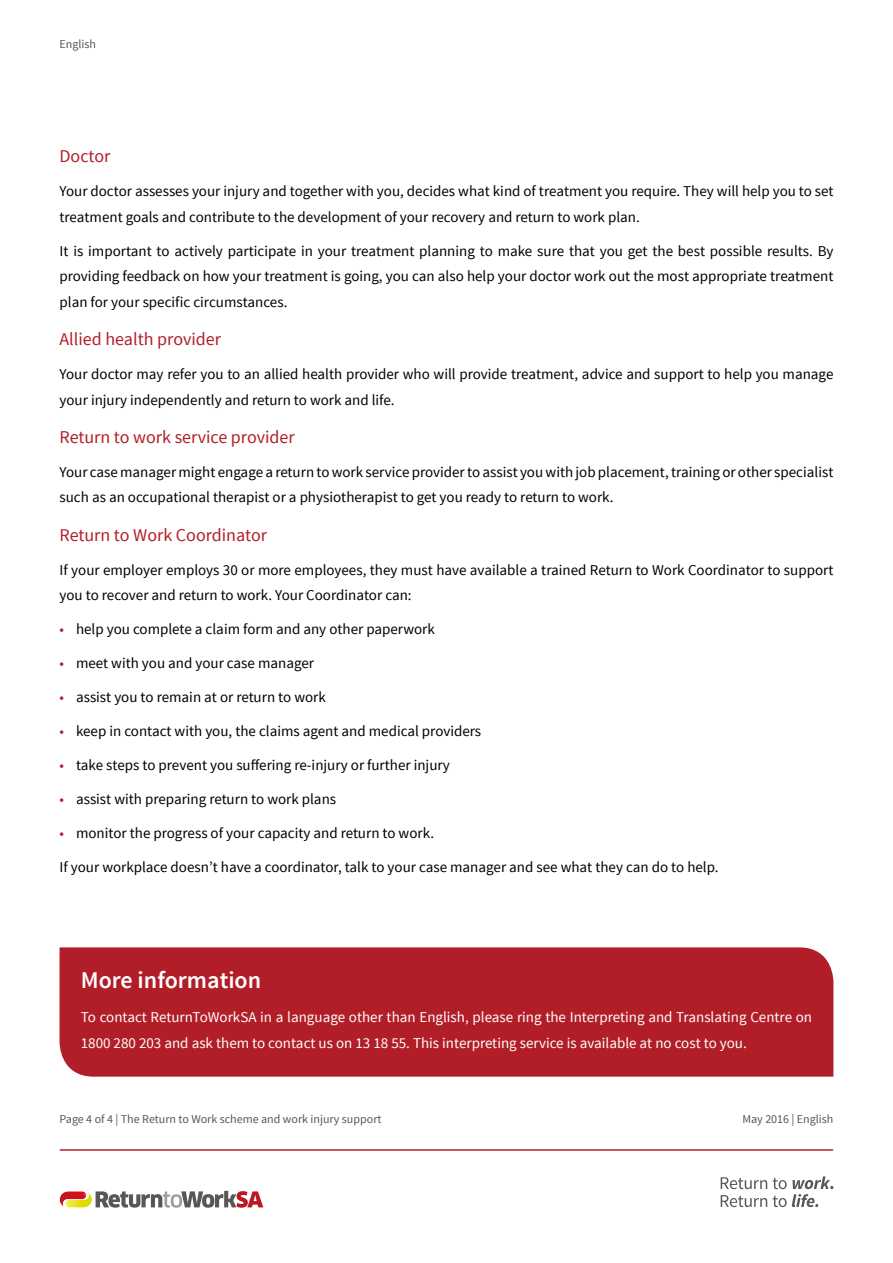
<style>
.page{position:relative;width:893px;height:1263px;background:#fff}
.page>*{position:absolute;margin:0;border:0;box-sizing:border-box;transform-origin:0 0}
.t1{font:600 24px "Source Sans Pro";color:#fff}
.t2{font:18px "Source Sans Pro";color:#b21e28}
.t3{font:15px/25.5px "Source Sans Pro";color:#000}
.t4{font:15px/25.5px "Source Sans Pro";color:#fff}
.t5{font:12px "Source Sans Pro";color:#575756}
.s1{color:#b21e28}
</style>
<div class="page">
<hr style="left:60px;top:1149px;width:773px;height:2px;background:#b21e28">
<svg style="left:721px;top:1176px;width:112px;height:31px"></svg>
<svg style="left:60px;top:1191px;width:203px;height:17px"></svg>
<div style="left:60px;top:947px;width:773px;height:130px;background:#b21e28"></div>
<p class="t5" style="left:60px;top:39px;width:38px">English</p>
<p class="t2" style="left:60px;top:149px;width:52px">Doctor</p>
<p class="t3" style="left:60px;top:180px;width:775px">Your doctor assesses your injury and together with you, decides what kind of treatment you require. They will help you to set treatment goals and contribute to the development of your recovery and return to work plan.</p>
<p class="t3" style="left:60px;top:239px;width:775px;text-align:justify">It is important to actively participate in your treatment planning to make sure that you get the best possible results. By providing feedback on how your treatment is going, you can also help your doctor work out the most appropriate treatment plan for your specific circumstances.</p>
<p class="t2" style="left:60px;top:332px;width:163px">Allied health provider</p>
<p class="t3" style="left:60px;top:363px;width:775px">Your doctor may refer you to an allied health provider who will provide treatment, advice and support to help you manage your injury independently and return to work and life.</p>
<p class="t2" style="left:60px;top:429px;width:237px">Return to work service provider</p>
<p class="t3" style="left:60px;top:460px;width:775px">Your case manager might engage a return to work service provider to assist you with job placement, training or other specialist such as an occupational therapist or a physiotherapist to get you ready to return to work.</p>
<p class="t2" style="left:60px;top:527px;width:209px">Return to Work Coordinator</p>
<p class="t3" style="left:60px;top:558px;width:775px">If your employer employs 30 or more employees, they must have available a trained Return to Work Coordinator to support you to recover and return to work. Your Coordinator can:</p>
<p class="t3" style="left:60px;top:618px;width:377px"><span class="s1">•</span> help you complete a claim form and any other paperwork</p>
<p class="t3" style="left:60px;top:652px;width:256px"><span class="s1">•</span> meet with you and your case manager</p>
<p class="t3" style="left:60px;top:686px;width:268px"><span class="s1">•</span> assist you to remain at or return to work</p>
<p class="t3" style="left:60px;top:720px;width:423px"><span class="s1">•</span> keep in contact with you, the claims agent and medical providers</p>
<p class="t3" style="left:60px;top:753px;width:392px"><span class="s1">•</span> take steps to prevent you suffering re-injury or further injury</p>
<p class="t3" style="left:60px;top:788px;width:278px"><span class="s1">•</span> assist with preparing return to work plans</p>
<p class="t3" style="left:60px;top:822px;width:376px"><span class="s1">•</span> monitor the progress of your capacity and return to work.</p>
<p class="t3" style="left:60px;top:855px;width:661px">If your workplace doesn’t have a coordinator, talk to your case manager and see what they can do to help.</p>
<h1 class="t1" style="left:81px;top:970px;width:182px">More information</h1>
<p class="t4" style="left:81px;top:1005px;width:733px">To contact ReturnToWorkSA in a language other than English, please ring the Interpreting and Translating Centre on<br>1800 280 203 and ask them to contact us on 13 18 55. This interpreting service is available at no cost to you.</p>
<p class="t5" style="left:60px;top:1114px;width:324px">Page 4 of 4 | The Return to Work scheme and work injury support</p>
<p class="t5" style="left:742px;top:1114px;width:92px">May 2016 | English</p>
</div>
